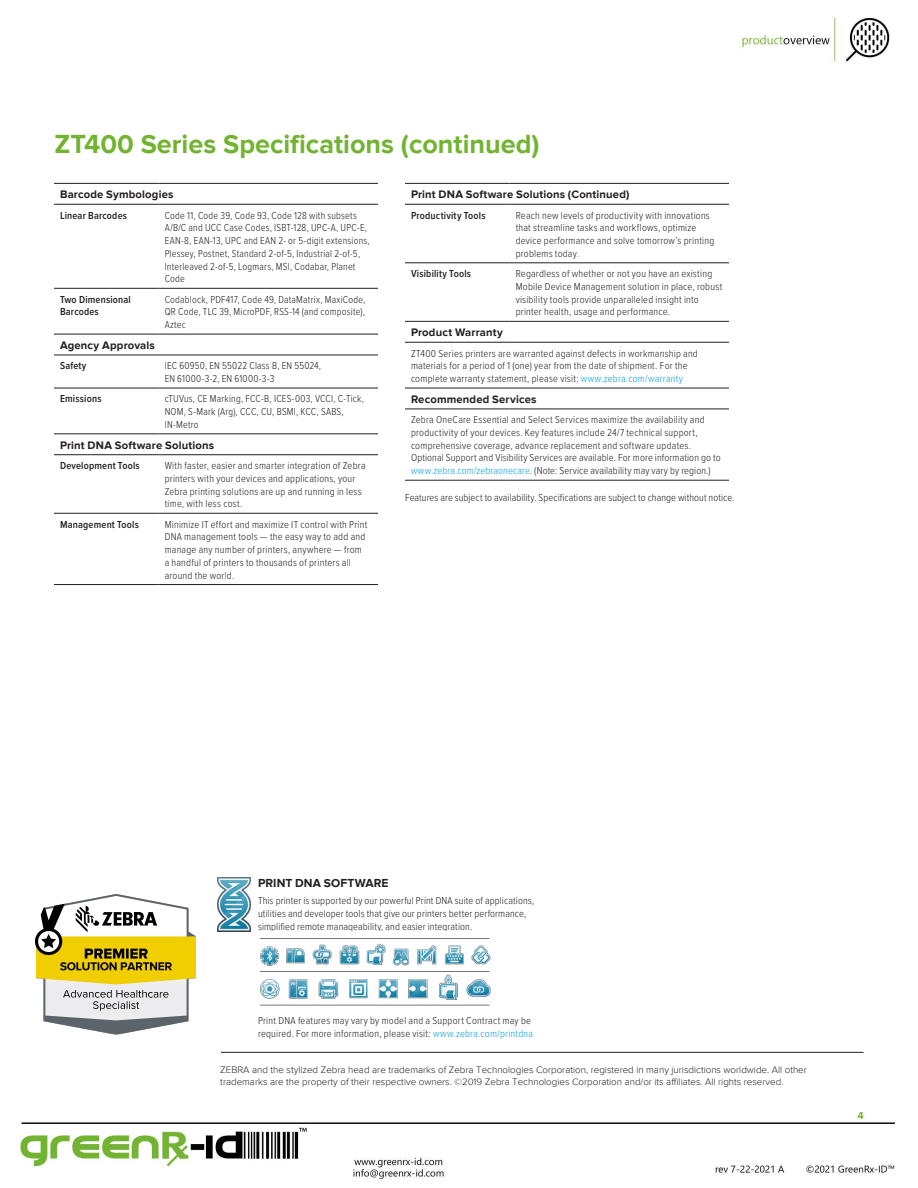
<style>
.page{position:relative;width:918px;height:1188px;background:#fff}
.page>*{position:absolute;margin:0;border:0;box-sizing:border-box;transform-origin:0 0}
.Spec_Chart_Heading{font:700 27px "Proxima Nova";color:#72b431}
.Spec_Chart_Bar_Headi{font:700 12px "Proxima Nova";letter-spacing:.01em;color:#231f20}
.Spec_Chart_Heading-2{font:700 11.25px "Proxima Nova";letter-spacing:.015em;color:#231f20}
.Spec_Chart_Body{font:300 10.5px/12.8px "Proxima Nova Cond";letter-spacing:.02em;color:#231f20}
.Spec_Chart_Specs_Rig{font:300 10.5px/12.8px "Proxima Nova Cond";letter-spacing:.01em;color:#231f20}
.Spec_Chart_Subhead{font:600 10.5px/12.8px "Proxima Nova Cond";letter-spacing:.02em;color:#231f20}
.t1{font:700 10.5px "Proxima Nova";color:#72b431}
.Legal-Spec_Sheets{font:300 9.75px/12px "Proxima Nova";color:#231f20}
.s1{color:#007cb1}
.s2{color:#0a9edb}
</style>
<div class="page">
<img style="left:18px;top:17px;width:877px;height:1162px">
<hr style="left:405px;top:183px;width:105px;height:1px;background:#231f20">
<hr style="left:510px;top:183px;width:219px;height:1px;background:#231f20">
<hr style="left:405px;top:204px;width:105px;height:1px;background:#231f20">
<hr style="left:510px;top:204px;width:219px;height:1px;background:#231f20">
<hr style="left:405px;top:262px;width:105px;height:1px;background:#231f20">
<hr style="left:510px;top:262px;width:219px;height:1px;background:#231f20">
<hr style="left:405px;top:321px;width:105px;height:1px;background:#231f20">
<hr style="left:510px;top:321px;width:219px;height:1px;background:#231f20">
<hr style="left:405px;top:342px;width:105px;height:1px;background:#231f20">
<hr style="left:510px;top:342px;width:219px;height:1px;background:#231f20">
<hr style="left:405px;top:388px;width:105px;height:1px;background:#231f20">
<hr style="left:510px;top:388px;width:219px;height:1px;background:#231f20">
<hr style="left:405px;top:409px;width:105px;height:1px;background:#231f20">
<hr style="left:510px;top:409px;width:219px;height:1px;background:#231f20">
<hr style="left:405px;top:480px;width:105px;height:1px;background:#231f20">
<hr style="left:510px;top:480px;width:219px;height:1px;background:#231f20">
<hr style="left:54px;top:183px;width:105px;height:1px;background:#231f20">
<hr style="left:159px;top:183px;width:219px;height:1px;background:#231f20">
<hr style="left:54px;top:204px;width:105px;height:1px;background:#231f20">
<hr style="left:159px;top:204px;width:219px;height:1px;background:#231f20">
<hr style="left:54px;top:288px;width:105px;height:1px;background:#231f20">
<hr style="left:159px;top:288px;width:219px;height:1px;background:#231f20">
<hr style="left:54px;top:454px;width:105px;height:1px;background:#231f20">
<hr style="left:159px;top:454px;width:219px;height:1px;background:#231f20">
<hr style="left:54px;top:513px;width:105px;height:1px;background:#231f20">
<hr style="left:159px;top:513px;width:219px;height:1px;background:#231f20">
<hr style="left:54px;top:584px;width:105px;height:1px;background:#231f20">
<hr style="left:159px;top:584px;width:219px;height:1px;background:#231f20">
<hr style="left:54px;top:334px;width:105px;height:1px;background:#231f20">
<hr style="left:159px;top:334px;width:219px;height:1px;background:#231f20">
<hr style="left:159px;top:355px;width:219px;height:1px;background:#231f20">
<hr style="left:159px;top:388px;width:219px;height:1px;background:#231f20">
<hr style="left:54px;top:355px;width:105px;height:1px;background:#231f20">
<hr style="left:54px;top:388px;width:105px;height:1px;background:#231f20">
<hr style="left:54px;top:433px;width:105px;height:1px;background:#231f20">
<hr style="left:159px;top:433px;width:219px;height:1px;background:#231f20">
<img style="left:218px;top:877px;width:32px;height:54px">
<img style="left:253px;top:932px;width:243px;height:81px">
<hr style="left:221px;top:1052px;width:642px;height:1px;background:#231f20">
<img style="left:35px;top:894px;width:161px;height:146px">
<p class="Spec_Chart_Heading" style="left:55px;top:128px;width:487px">ZT400 Series Specifications (continued)</p>
<p class="Spec_Chart_Heading-2" style="left:60px;top:188px;width:115px">Barcode Symbologies</p>
<p class="Spec_Chart_Subhead" style="left:60px;top:208px;width:69px">Linear Barcodes</p>
<p class="Spec_Chart_Body" style="left:165px;top:208px;width:207px">Code 11, Code 39, Code 93, Code 128 with subsets A/B/C and UCC Case Codes, ISBT-128, UPC-A, UPC-E, EAN-8, EAN-13, UPC and EAN 2- or 5-digit extensions, Plessey, Postnet, Standard 2-of-5, Industrial 2-of-5, Interleaved 2-of-5, Logmars, MSI, Codabar, Planet Code</p>
<p class="Spec_Chart_Subhead" style="left:60px;top:292px;width:72px">Two Dimensional<br>Barcodes</p>
<p class="Spec_Chart_Body" style="left:165px;top:292px;width:202px;text-align:justify">Codablock, PDF417, Code 49, DataMatrix, MaxiCode, QR Code, TLC 39, MicroPDF, RSS-14 (and composite), Aztec</p>
<p class="Spec_Chart_Heading-2" style="left:60px;top:339px;width:96px">Agency Approvals</p>
<p class="Spec_Chart_Subhead" style="left:60px;top:359px;width:28px">Safety</p>
<p class="Spec_Chart_Body" style="left:165px;top:359px;width:158px">IEC 60950, EN 55022 Class B, EN 55024,<br>EN 61000-3-2, EN 61000-3-3</p>
<p class="Spec_Chart_Subhead" style="left:60px;top:392px;width:43px">Emissions</p>
<p class="Spec_Chart_Body" style="left:165px;top:392px;width:201px">cTUVus, CE Marking, FCC-B, ICES-003, VCCI, C-Tick,<br>NOM, S-Mark (Arg), CCC, CU, BSMI, KCC, SABS,<br>IN-Metro</p>
<p class="Spec_Chart_Heading-2" style="left:60px;top:438px;width:156px">Print DNA Software Solutions</p>
<p class="Spec_Chart_Subhead" style="left:60px;top:459px;width:81px">Development Tools</p>
<p class="Spec_Chart_Body" style="left:165px;top:459px;width:202px">With faster, easier and smarter integration of Zebra printers with your devices and applications, your Zebra printing solutions are up and running in less time, with less cost.</p>
<p class="Spec_Chart_Subhead" style="left:60px;top:517px;width:81px">Management Tools</p>
<p class="Spec_Chart_Body" style="left:165px;top:517px;width:204px">Minimize IT effort and maximize IT control with Print DNA management tools — the easy way to add and manage any number of printers, anywhere — from a handful of printers to thousands of printers all around the world.</p>
<p class="Spec_Chart_Heading-2" style="left:411px;top:188px;width:220px">Print DNA Software Solutions (Continued)</p>
<p class="Spec_Chart_Subhead" style="left:411px;top:208px;width:76px">Productivity Tools</p>
<p class="Spec_Chart_Body" style="left:516px;top:208px;width:200px">Reach new levels of productivity with innovations that streamline tasks and workflows, optimize device performance and solve tomorrow’s printing problems today<span class="s1">.</span></p>
<p class="Spec_Chart_Subhead" style="left:411px;top:267px;width:62px">Visibility Tools</p>
<p class="Spec_Chart_Body" style="left:516px;top:267px;width:208px">Regardless of whether or not you have an existing Mobile Device Management solution in place, robust visibility tools provide unparalleled insight into printer health, usage and performance.</p>
<p class="Spec_Chart_Heading-2" style="left:411px;top:326px;width:93px">Product Warranty</p>
<p class="Spec_Chart_Body" style="left:411px;top:346px;width:288px">ZT400 Series printers are warranted against defects in workmanship and materials for a period of 1 (one) year from the date of shipment. For the complete warranty statement, please visit: <span class="s2">www.zebra.com/warranty</span></p>
<p class="Spec_Chart_Heading-2" style="left:411px;top:393px;width:127px">Recommended Services</p>
<p class="Spec_Chart_Body" style="left:411px;top:413px;width:311px">Zebra OneCare Essential and Select Services maximize the availability and productivity of your devices. Key features include 24/7 technical support, comprehensive coverage, advance replacement and software updates.<br>Optional Support and Visibility Services are available. For more information go to <span class="s2">www.zebra.com/zebraonecare</span>. (Note: Service availability may vary by region.)</p>
<p class="Spec_Chart_Body" style="left:405px;top:491px;width:331px">Features are subject to availability. Specifications are subject to change without notice.</p>
<p class="Spec_Chart_Bar_Headi" style="left:258px;top:876px;width:132px">PRINT DNA SOFTWARE</p>
<p class="Spec_Chart_Specs_Rig" style="left:258px;top:894px;width:278px">This printer is supported by our powerful Print DNA suite of applications, utilities and developer tools that give our printers better performance, simplified remote manageability, and easier integration.</p>
<p class="Spec_Chart_Body" style="left:258px;top:1013px;width:277px">Print DNA features may vary by model and a Support Contract may be required. For more information, please visit: <span class="s2">www.zebra.com/printdna</span></p>
<p class="Legal-Spec_Sheets" style="left:220px;top:1064px;width:588px">ZEBRA and the stylized Zebra head are trademarks of Zebra Technologies Corporation, registered in many jurisdictions worldwide. All other trademarks are the property of their respective owners. ©2019 Zebra Technologies Corporation and/or its affiliates. All rights reserved.</p>
<p class="t1" style="left:858px;top:1109px;width:8px">4</p>
</div>
